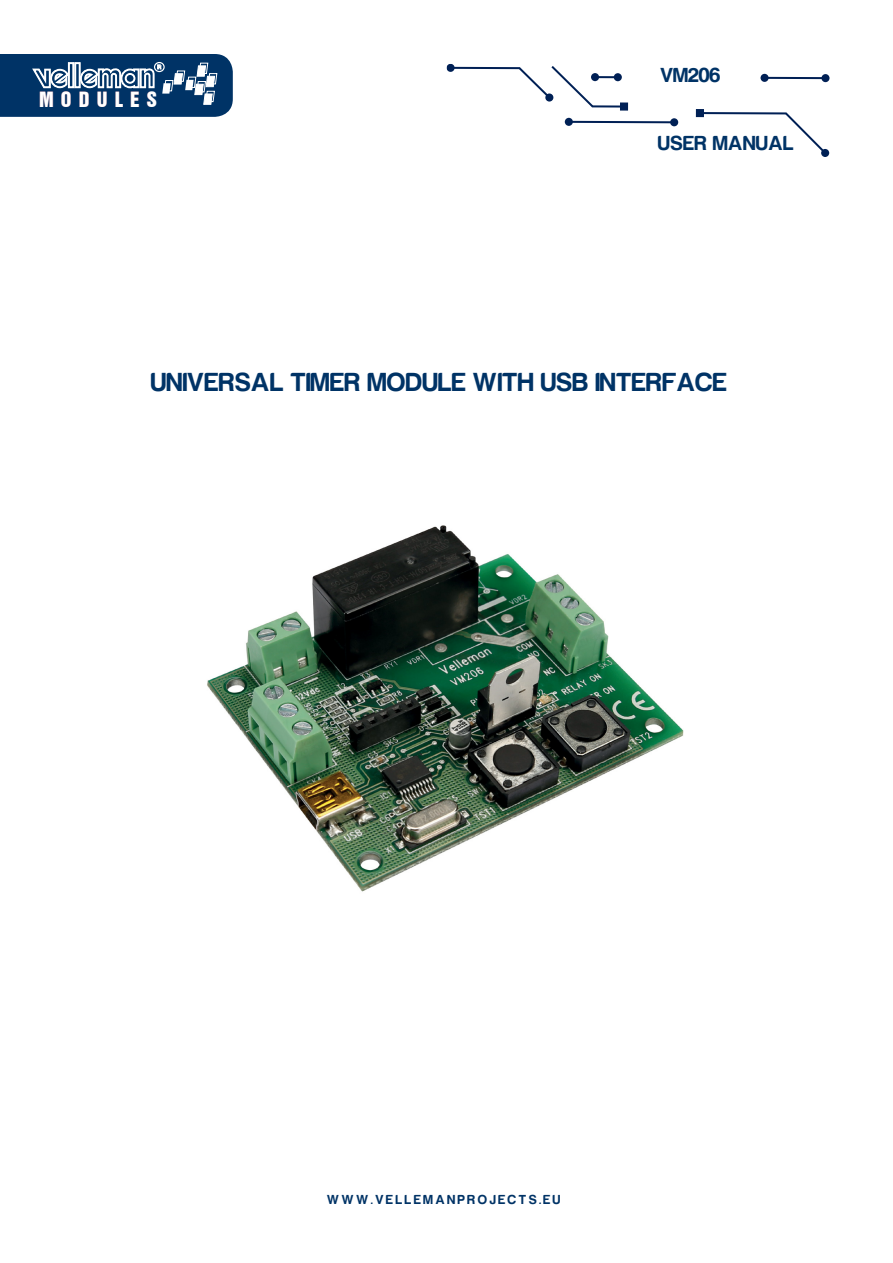
<style>
.page{position:relative;width:893px;height:1263px;background:#fff}
.page>*{position:absolute;margin:0;border:0;box-sizing:border-box;transform-origin:0 0}
.t1{font:27px "Harabara";letter-spacing:.02em;color:#036}
.t2{font:21px "Harabara";letter-spacing:.03em;color:#036}
.t3{font:19.35px "Swiss 921 BT Regular A";letter-spacing:.375em;color:#fff}
.t4{font:13.5px "Harabara";letter-spacing:.19em;color:#036}
</style>
<div class="page">
<svg style="left:698px;top:112px;width:130px;height:44px"></svg>
<div style="left:821px;top:149px;width:8px;height:8px;background:#002055;border-radius:50%"></div>
<div style="left:696px;top:109px;width:8px;height:8px;background:#002055"></div>
<div style="left:447px;top:64px;width:8px;height:8px;background:#002055;border-radius:50%"></div>
<svg style="left:449px;top:64px;width:173px;height:44px"></svg>
<div style="left:620px;top:102px;width:8px;height:9px;background:#002055"></div>
<svg style="left:573px;top:120px;width:97px;height:4px"></svg>
<div style="left:565px;top:118px;width:8px;height:8px;background:#002055;border-radius:50%"></div>
<div style="left:670px;top:118px;width:8px;height:8px;background:#002055;border-radius:50%"></div>
<hr style="left:595px;top:76px;width:23px;height:2px;background:#002055">
<div style="left:614px;top:73px;width:8px;height:8px;background:#002055;border-radius:50%"></div>
<div style="left:591px;top:73px;width:8px;height:8px;background:#002055;border-radius:50%"></div>
<hr style="left:765px;top:77px;width:60px;height:2px;background:#002055">
<div style="left:821px;top:74px;width:8px;height:8px;background:#002055;border-radius:50%"></div>
<div style="left:760px;top:74px;width:9px;height:8px;background:#002055;border-radius:50%"></div>
<img style="left:207px;top:525px;width:477px;height:367px">
<svg style="left:0;top:54px;width:233px;height:63px;background:#28537e"></svg>
<p class="t3" style="left:39px;top:87px;width:119px">MODULES</p>
<p class="t2" style="left:660px;top:64px;width:61px">VM206</p>
<p class="t2" style="left:658px;top:132px;width:137px">USER MANUAL</p>
<p class="t1" style="left:151px;top:368px;width:577px">UNIVERSAL TIMER MODULE WITH USB INTERFACE</p>
<p class="t4" style="left:327px;top:1192px;width:235px">WWW.VELLEMANPROJECTS.EU</p>
</div>
